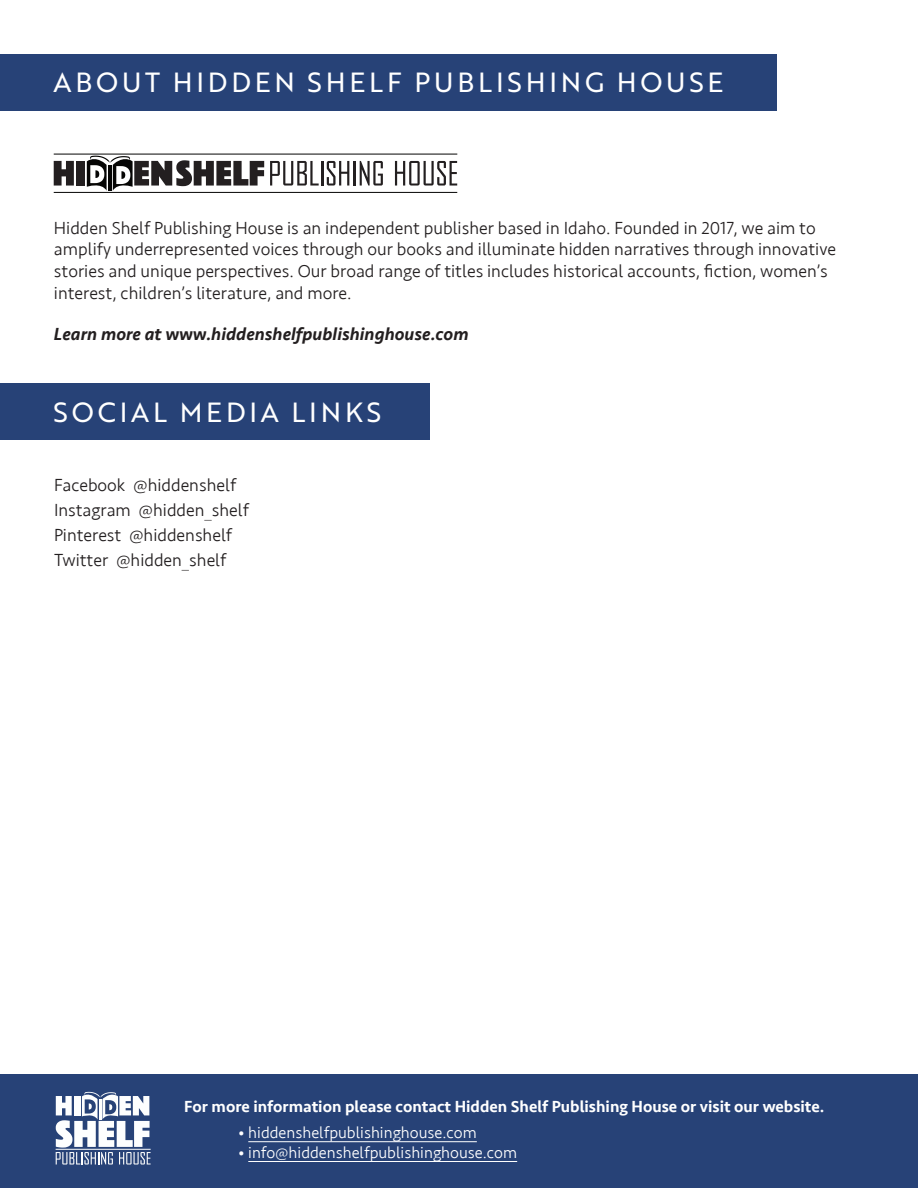
<style>
.page{position:relative;width:918px;height:1188px;background:#fff}
.page>*{position:absolute;margin:0;border:0;box-sizing:border-box;transform-origin:0 0}
.t1{font:27px "Brother 1816 Regular";letter-spacing:.14em;color:#fff}
.t2{font:300 18px/21.6px "Seravek";color:#231f20}
.t3{font:italic 500 18px "Seravek";color:#231f20}
.t4{font:500 16.5px "Seravek";color:#fff}
.t5{font:300 16.5px "Seravek";color:#fff}
</style>
<div class="page">
<div style="left:0;top:1075px;width:918px;height:113px;background:#274277"></div>
<svg style="left:56px;top:1092px;width:95px;height:73px"></svg>
<hr style="left:248px;top:1141px;width:229px;height:1px;background:#fff">
<hr style="left:248px;top:1161px;width:269px;height:1px;background:#fff">
<svg style="left:54px;top:161px;width:20px;height:25px"></svg>
<div style="left:76px;top:161px;width:9px;height:25px;background:#231f20"></div>
<svg style="left:270px;top:161px;width:49px;height:25px"></svg>
<hr style="left:321px;top:161px;width:2px;height:25px;background:#231f20">
<svg style="left:327px;top:161px;width:22px;height:25px"></svg>
<hr style="left:353px;top:161px;width:3px;height:25px;background:#231f20">
<svg style="left:360px;top:161px;width:23px;height:25px"></svg>
<svg style="left:395px;top:161px;width:62px;height:25px"></svg>
<hr style="left:54px;top:192px;width:403px;height:1px;background:#050504">
<svg style="left:87px;top:155px;width:177px;height:36px"></svg>
<hr style="left:54px;top:154px;width:403px;height:1px;background:#050504">
<div style="left:0;top:54px;width:776px;height:56px;background:#274277"></div>
<div style="left:0;top:383px;width:429px;height:57px;background:#274277"></div>
<p class="t1" style="left:54px;top:63px;width:671px">ABOUT HIDDEN SHELF PUBLISHING HOUSE</p>
<p class="t2" style="left:54px;top:217px;width:784px">Hidden Shelf Publishing House is an independent publisher based in Idaho. Founded in 2017, we aim to amplify underrepresented voices through our books and illuminate hidden narratives through innovative stories and unique perspectives. Our broad range of titles includes historical accounts, fiction, women’s interest, children’s literature, and more.</p>
<p class="t3" style="left:54px;top:323px;width:416px">Learn more at www.hiddenshelfpublishinghouse.com</p>
<p class="t1" style="left:54px;top:392px;width:329px">SOCIAL MEDIA LINKS</p>
<p class="t2" style="left:54px;top:475px;width:184px">Facebook @hiddenshelf</p>
<p class="t2" style="left:54px;top:500px;width:196px">Instagram @hidden_shelf</p>
<p class="t2" style="left:54px;top:525px;width:180px">Pinterest @hiddenshelf</p>
<p class="t2" style="left:54px;top:550px;width:174px">Twitter @hidden_shelf</p>
<p class="t4" style="left:184px;top:1096px;width:642px">For more information please contact Hidden Shelf Publishing House or visit our website.</p>
<p class="t5" style="left:238px;top:1123px;width:240px">• hiddenshelfpublishinghouse.com</p>
<p class="t5" style="left:238px;top:1143px;width:281px">• info@hiddenshelfpublishinghouse.com</p>
</div>
